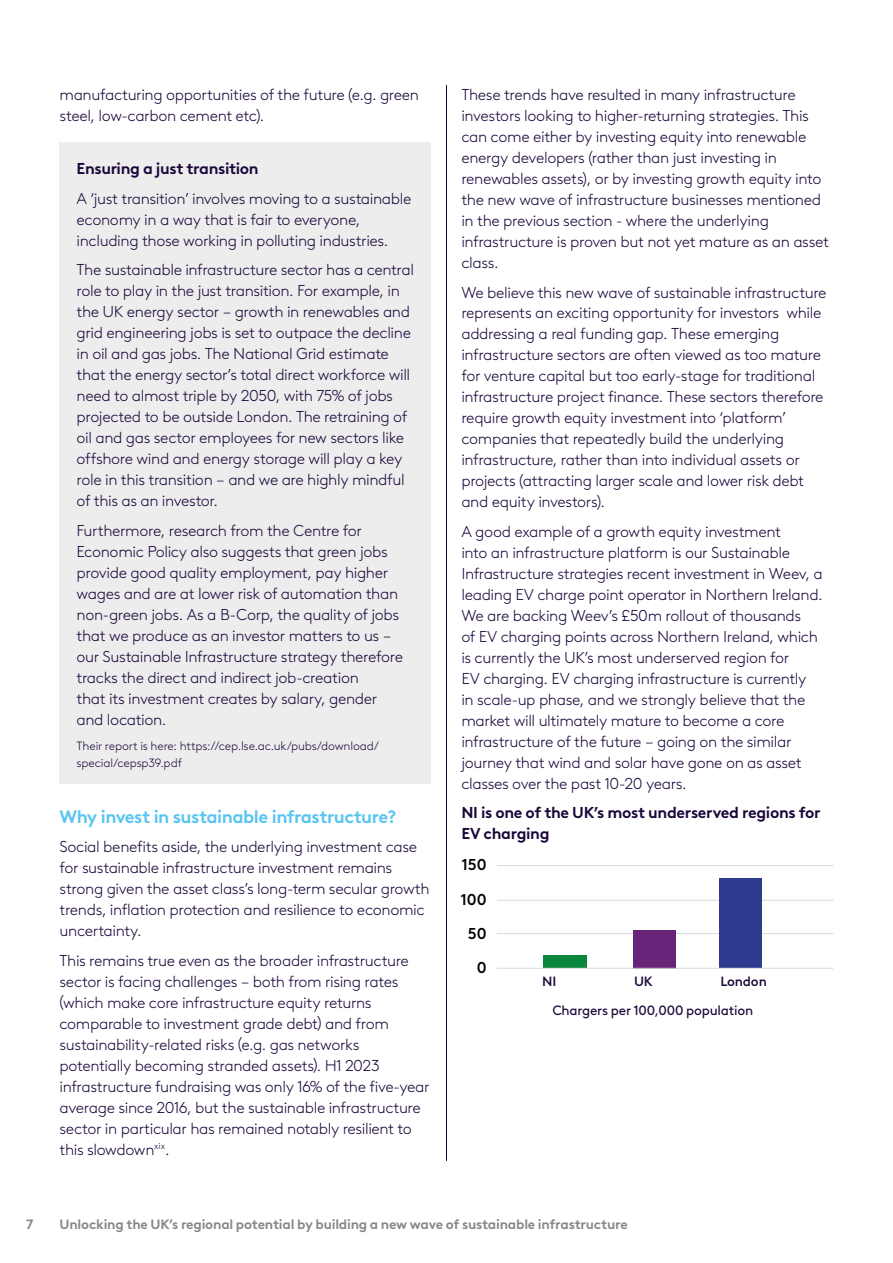
<style>
.page{position:relative;width:893px;height:1263px;background:#fff}
.page>*{position:absolute;margin:0;border:0;box-sizing:border-box;transform-origin:0 0}
.t1{font:700 18px "Brown LL";letter-spacing:-.03em;color:#5bc5f2}
.t2{font:300 15.75px/21px "Brown LL";letter-spacing:-.025em;color:#1b063a}
.t3{font:700 15.75px/21px "Brown LL";letter-spacing:-.02em;color:#1b063a}
.t4{font:500 15.75px "Brown LL";color:#020203}
.t5{font:700 13.5px "Brown LL";letter-spacing:-.015em;color:#878787}
.t6{font:13.5px "Brown LL";letter-spacing:-.015em;color:#1b063a}
.t7{font:500 13.35px "Brown LL";letter-spacing:-.015em;color:#1b063a}
.t8{font:300 12px/16.5px "Brown LL";letter-spacing:-.01em;color:#1b063a}
</style>
<div class="page">
<div style="left:60px;top:142px;width:371px;height:641px;background:#ededed"></div>
<hr style="left:446px;top:85px;width:1px;height:1076px;background:#1b063a">
<hr style="left:497px;top:865px;width:336px;height:1px;background:#d8dad9">
<hr style="left:497px;top:900px;width:336px;height:1px;background:#d8dad9">
<hr style="left:497px;top:933px;width:336px;height:1px;background:#d8dad9">
<div style="left:543px;top:955px;width:44px;height:13px;background:#09853c"></div>
<div style="left:633px;top:930px;width:43px;height:38px;background:#682479"></div>
<div style="left:720px;top:878px;width:42px;height:90px;background:#2f3b8f"></div>
<hr style="left:497px;top:968px;width:336px;height:1px;background:#d8dad9">
<p class="t2" style="left:60px;top:83px;width:361px">manufacturing opportunities of the future (e.g. green steel, low-carbon cement etc).</p>
<p class="t3" style="left:77px;top:157px;width:184px">Ensuring a just transition</p>
<p class="t2" style="left:77px;top:187px;width:336px">A ‘just transition’ involves moving to a sustainable economy in a way that is fair to everyone, including those working in polluting industries.</p>
<p class="t2" style="left:77px;top:259px;width:339px">The sustainable infrastructure sector has a central role to play in the just transition. For example, in the UK energy sector – growth in renewables and grid engineering jobs is set to outpace the decline in oil and gas jobs. The National Grid estimate that the energy sector’s total direct workforce will need to almost triple by 2050, with 75% of jobs projected to be outside London. The retraining of oil and gas sector employees for new sectors like offshore wind and energy storage will play a key role in this transition – and we are highly mindful of this as an investor.</p>
<p class="t2" style="left:77px;top:519px;width:328px">Furthermore, research from the Centre for Economic Policy also suggests that green jobs provide good quality employment, pay higher wages and are at lower risk of automation than non-green jobs. As a B-Corp, the quality of jobs that we produce as an investor matters to us – our Sustainable Infrastructure strategy therefore tracks the direct and indirect job-creation<br>that its investment creates by salary, gender and location.</p>
<p class="t8" style="left:77px;top:737px;width:304px">Their report is here: https://cep.lse.ac.uk/pubs/download/ special/cepsp39.pdf</p>
<p class="t1" style="left:60px;top:802px;width:339px">Why invest in sustainable infrastructure?</p>
<p class="t2" style="left:60px;top:835px;width:372px">Social benefits aside, the underlying investment case for sustainable infrastructure investment remains strong given the asset class’s long-term secular growth trends, inflation protection and resilience to economic uncertainty.</p>
<p class="t2" style="left:60px;top:949px;width:371px">This remains true even as the broader infrastructure sector is facing challenges – both from rising rates (which make core infrastructure equity returns comparable to investment grade debt) and from sustainability-related risks (e.g. gas networks potentially becoming stranded assets). H1 2023 infrastructure fundraising was only 16% of the five-year average since 2016, but the sustainable infrastructure sector in particular has remained notably resilient to this slowdown<sup>xix</sup>.</p>
<p class="t2" style="left:461px;top:83px;width:369px">These trends have resulted in many infrastructure investors looking to higher-returning strategies. This can come either by investing equity into renewable energy developers (rather than just investing in renewables assets), or by investing growth equity into the new wave of infrastructure businesses mentioned in the previous section - where the underlying infrastructure is proven but not yet mature as an asset class.</p>
<p class="t2" style="left:461px;top:281px;width:367px">We believe this new wave of sustainable infrastructure represents an exciting opportunity for investors while addressing a real funding gap. These emerging infrastructure sectors are often viewed as too mature for venture capital but too early-stage for traditional infrastructure project finance. These sectors therefore require growth equity investment into ‘platform’ companies that repeatedly build the underlying infrastructure, rather than into individual assets or projects (attracting larger scale and lower risk debt and equity investors).</p>
<p class="t2" style="left:461px;top:520px;width:363px">A good example of a growth equity investment<br>into an infrastructure platform is our Sustainable Infrastructure strategies recent investment in Weev, a leading EV charge point operator in Northern Ireland.<br>We are backing Weev’s £50m rollout of thousands<br>of EV charging points across Northern Ireland, which is currently the UK’s most underserved region for<br>EV charging. EV charging infrastructure is currently in scale-up phase, and we strongly believe that the market will ultimately mature to become a core infrastructure of the future – going on the similar journey that wind and solar have gone on as asset classes over the past 10-20 years.</p>
<p class="t3" style="left:461px;top:801px;width:361px">NI is one of the UK’s most underserved regions for<br>EV charging</p>
<p class="t4" style="left:462px;top:852px;width:26px">150</p>
<p class="t4" style="left:461px;top:887px;width:27px">100</p>
<p class="t4" style="left:468px;top:921px;width:20px">50</p>
<p class="t4" style="left:477px;top:955px;width:11px">0</p>
<p class="t7" style="left:542px;top:971px;width:16px">NI</p>
<p class="t7" style="left:634px;top:971px;width:20px">UK</p>
<p class="t7" style="left:720px;top:971px;width:48px">London</p>
<p class="t6" style="left:552px;top:1000px;width:202px">Chargers per 100,000 population</p>
<p class="t5" style="left:26px;top:1214px;width:9px">7</p>
<p class="t5" style="left:60px;top:1214px;width:570px">Unlocking the UK’s regional potential by building a new wave of sustainable infrastructure</p>
</div>
